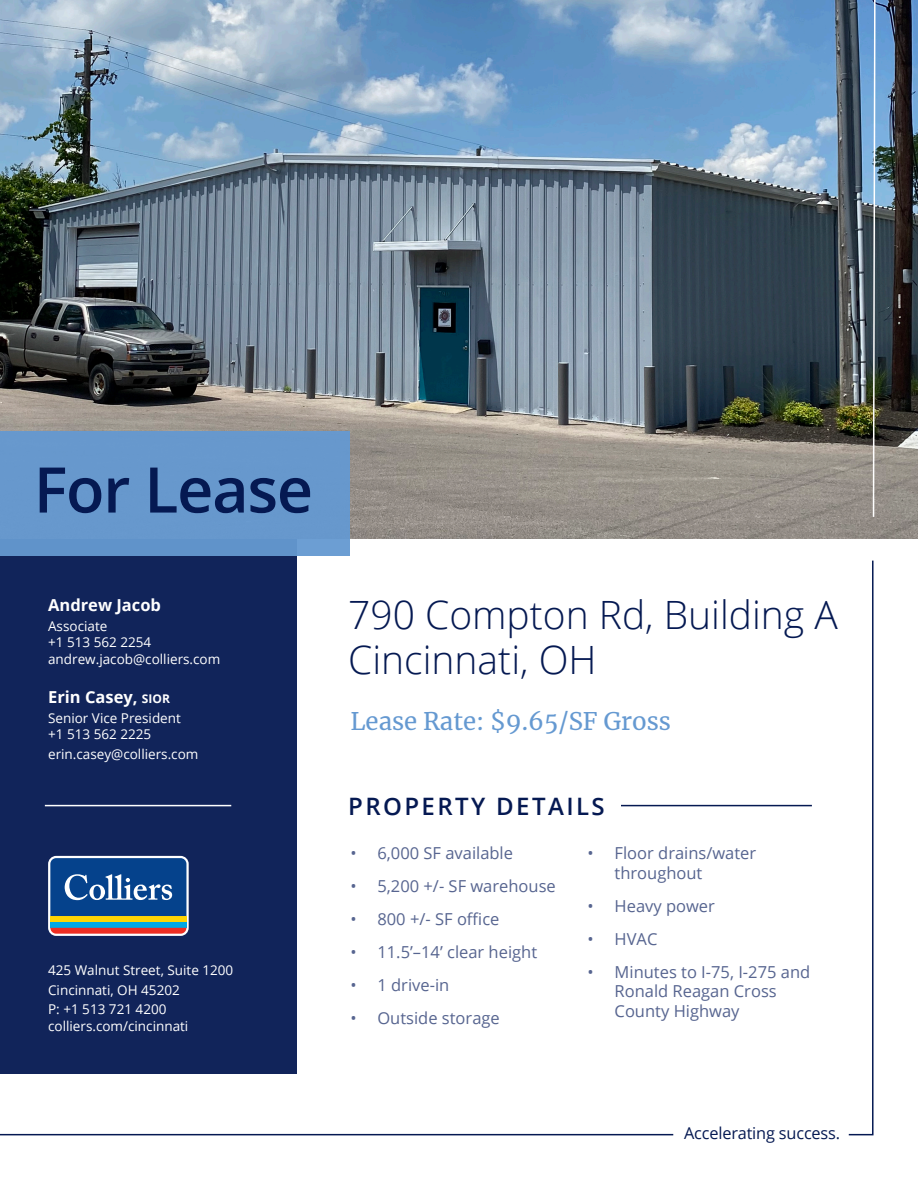
<style>
.page{position:relative;width:918px;height:1188px;background:#fff}
.page>*{position:absolute;margin:0;border:0;box-sizing:border-box;transform-origin:0 0}
.t1{font:600 63px "Open Sans";letter-spacing:-.02em;color:#051952}
.t2{font:300 39px "Open Sans";color:#051952}
.t3{font:24px "Merriweather";color:#6599d1}
.t4{font:600 24px "Open Sans";letter-spacing:.1em;color:#051952}
.t5{font:16.5px/19.5px "Open Sans";color:#576590}
.t6{font:700 16.5px "Open Sans";color:#fff}
.t7{font:16.35px "Open Sans";letter-spacing:-.01em;color:#051952}
.t8{font:13.5px "Open Sans";color:#fff}
.s1{font-size:12px}
</style>
<div class="page">
<img style="left:0;top:0;width:918px;height:539px">
<svg style="left:848px;top:560px;width:26px;height:576px"></svg>
<hr style="left:0;top:1134px;width:673px;height:1px;background:#051952">
<svg style="left:872px;top:0;width:5px;height:518px;background:#8b9ca8"></svg>
<div style="left:0;top:539px;width:297px;height:535px;background:#11245a"></div>
<div style="left:0;top:431px;width:350px;height:125px;background:#6599d1"></div>
<svg style="left:48px;top:856px;width:141px;height:80px"></svg>
<div style="left:50px;top:922px;width:136px;height:6px;background:#00a8e4"></div>
<div style="left:50px;top:916px;width:136px;height:6px;background:#fed503"></div>
<svg style="left:50px;top:928px;width:136px;height:6px"></svg>
<svg style="left:50px;top:858px;width:136px;height:58px;background:#215798"></svg>
<hr style="left:45px;top:805px;width:186px;height:1px;background:#fff">
<hr style="left:621px;top:805px;width:191px;height:1px;background:#051952">
<p class="t1" style="left:34px;top:446px;width:281px">For Lease</p>
<p class="t6" style="left:48px;top:593px;width:114px">Andrew Jacob</p>
<p class="t8" style="left:48px;top:616px;width:61px">Associate</p>
<p class="t8" style="left:48px;top:633px;width:105px">+1 513 562 2254</p>
<p class="t8" style="left:48px;top:649px;width:174px">andrew.jacob@colliers.com</p>
<p class="t6" style="left:48px;top:686px;width:123px">Erin Casey, <span class="s1">SIOR</span></p>
<p class="t8" style="left:48px;top:709px;width:134px">Senior Vice President</p>
<p class="t8" style="left:48px;top:725px;width:105px">+1 513 562 2225</p>
<p class="t8" style="left:48px;top:745px;width:152px">erin.casey@colliers.com</p>
<p class="t8" style="left:48px;top:961px;width:187px">425 Walnut Street, Suite 1200</p>
<p class="t8" style="left:48px;top:981px;width:133px">Cincinnati, OH 45202</p>
<p class="t8" style="left:48px;top:1000px;width:120px">P: +1 513 721 4200</p>
<p class="t8" style="left:48px;top:1017px;width:142px">colliers.com/cincinnati</p>
<p class="t2" style="left:348px;top:588px;width:491px">790 Compton Rd, Building A</p>
<p class="t2" style="left:348px;top:633px;width:250px">Cincinnati, OH</p>
<p class="t3" style="left:350px;top:705px;width:322px">Lease Rate: $9.65/SF Gross</p>
<p class="t4" style="left:348px;top:790px;width:258px">PROPERTY DETAILS</p>
<p class="t5" style="left:350px;top:843px;width:164px">• 6,000 SF available</p>
<p class="t5" style="left:350px;top:876px;width:207px">• 5,200 +/- SF warehouse</p>
<p class="t5" style="left:350px;top:909px;width:151px">• 800 +/- SF office</p>
<p class="t5" style="left:350px;top:942px;width:188px">• 11.5’–14’ clear height</p>
<p class="t5" style="left:350px;top:975px;width:100px">• 1 drive-in</p>
<p class="t5" style="left:350px;top:1008px;width:151px">• Outside storage</p>
<p class="t5" style="left:615px;top:843px;width:143px;text-indent:-27px">• Floor drains/water throughout</p>
<p class="t5" style="left:588px;top:896px;width:129px">• Heavy power</p>
<p class="t5" style="left:588px;top:929px;width:71px">• HVAC</p>
<p class="t5" style="left:615px;top:962px;width:197px;text-indent:-27px">• Minutes to I-75, I-275 and<br>Ronald Reagan Cross<br>County Highway</p>
<p class="t7" style="left:684px;top:1122px;width:158px">Accelerating success.</p>
</div>
